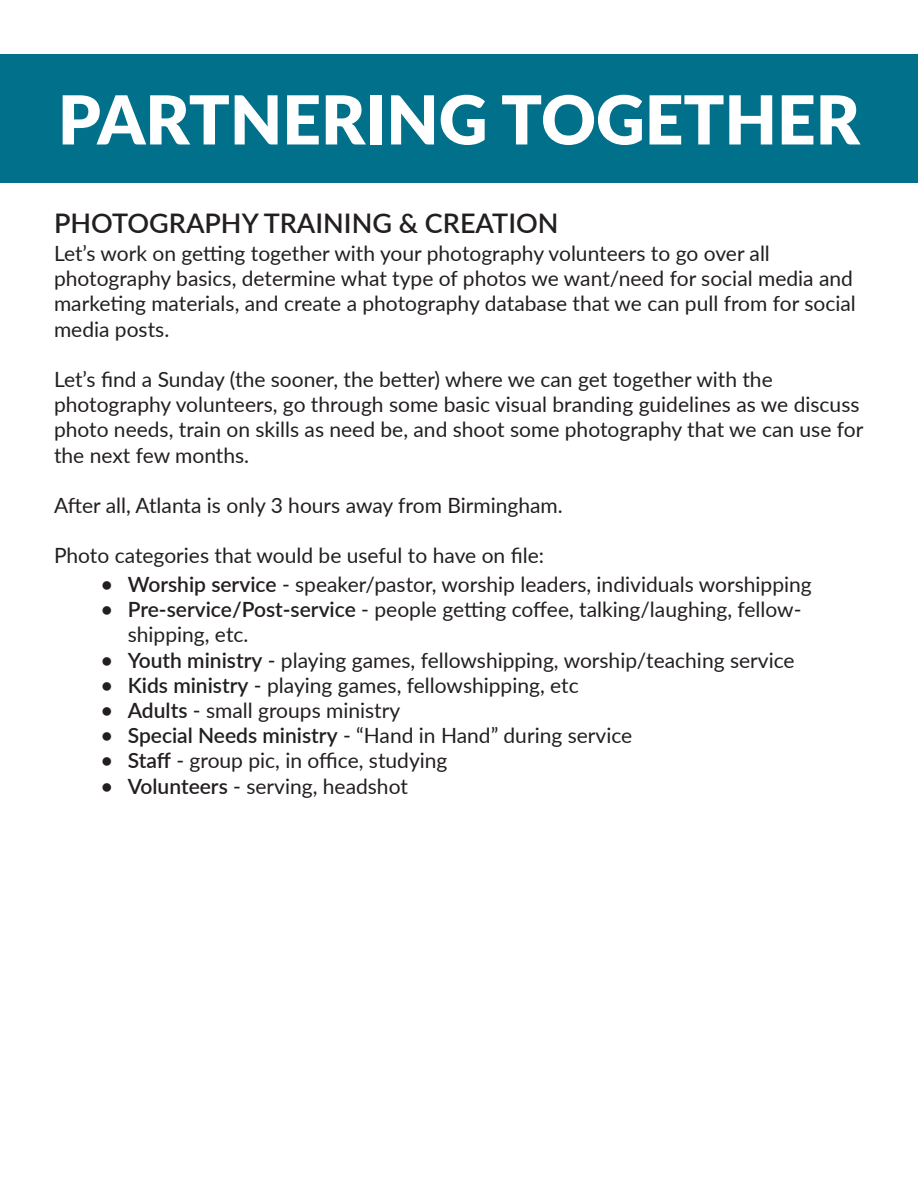
<style>
.page{position:relative;width:918px;height:1188px;background:#fff}
.page>*{position:absolute;margin:0;border:0;box-sizing:border-box;transform-origin:0 0}
.t1{font:900 67.5px "Lato";color:#fff}
.t2{font:600 27px "Lato";color:#231f20}
.t3{font:21px/25.2px "Lato";color:#231f20}
.s1{font-weight:600}
</style>
<div class="page">
<div style="left:0;top:54px;width:918px;height:128px;background:#00708b"></div>
<p class="t1" style="left:58px;top:69px;width:804px">PARTNERING TOGETHER</p>
<p class="t2" style="left:54px;top:204px;width:506px">PHOTOGRAPHY TRAINING &amp; CREATION</p>
<p class="t3" style="left:54px;top:240px;width:803px">Let’s work on getting together with your photography volunteers to go over all photography basics, determine what type of photos we want/need for social media and marketing materials, and create a photography database that we can pull from for social media posts.</p>
<p class="t3" style="left:54px;top:366px;width:811px">Let’s find a Sunday (the sooner, the better) where we can get together with the photography volunteers, go through some basic visual branding guidelines as we discuss photo needs, train on skills as need be, and shoot some photography that we can use for the next few months.</p>
<p class="t3" style="left:54px;top:492px;width:510px">After all, Atlanta is only 3 hours away from Birmingham.</p>
<p class="t3" style="left:54px;top:542px;width:492px">Photo categories that would be useful to have on file:</p>
<p class="t3" style="left:101px;top:571px;width:713px"><span class="s1">• Worship service</span> - speaker/pastor, worship leaders, individuals worshipping</p>
<p class="t3" style="left:128px;top:596px;width:675px;text-indent:-27px"><span class="s1">• Pre-service/Post-service</span> - people getting coffee, talking/laughing, fellow&shy;shipping, etc.</p>
<p class="t3" style="left:101px;top:646px;width:695px"><span class="s1">• Youth ministry</span> - playing games, fellowshipping, worship/teaching service</p>
<p class="t3" style="left:101px;top:672px;width:479px"><span class="s1">• Kids ministry</span> - playing games, fellowshipping, etc</p>
<p class="t3" style="left:101px;top:697px;width:301px"><span class="s1">• Adults</span> - small groups ministry</p>
<p class="t3" style="left:101px;top:722px;width:533px"><span class="s1">• Special Needs ministry</span> - “Hand in Hand” during service</p>
<p class="t3" style="left:101px;top:747px;width:348px"><span class="s1">• Staff</span> - group pic, in office, studying</p>
<p class="t3" style="left:101px;top:772px;width:309px"><span class="s1">• Volunteers</span> - serving, headshot</p>
</div>
